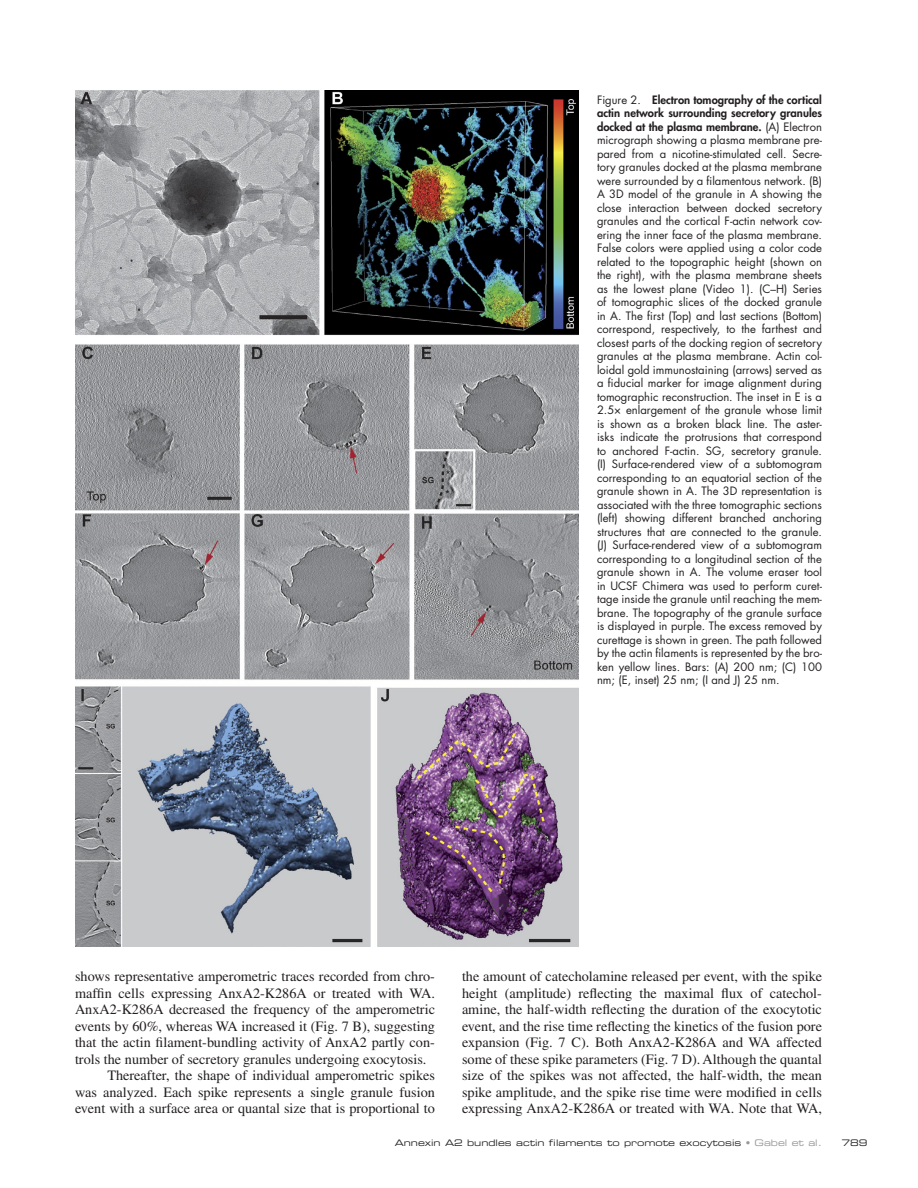
<style>
.page{position:relative;width:918px;height:1188px;background:#fff}
.page>*{position:absolute;margin:0;border:0;box-sizing:border-box;transform-origin:0 0}
.t1{font:14.25px/16.5px "Times LT Std";color:#231f20;text-align:justify}
.t2{font:11.25px/13.5px "Futura Std";color:#231f20;text-align:justify}
.t3{font:9px "Eurostile LT Std Ex 2";color:#231f20}
.s1{font-weight:800}
.s2{color:#949698}
</style>
<div class="page">
<img style="left:75px;top:90px;width:504px;height:856px">
<p class="t2" style="left:597px;top:93px;width:227px">Figure 2. <span class="s1">Electron tomography of the cortical actin network surrounding secretory granules docked at the plasma membrane.</span> (A) Electron micrograph showing a plasma membrane pre&shy;pared from a nicotine-stimulated cell. Secre&shy;tory granules docked at the plasma membrane were surrounded by a filamentous network. (B)<br>A 3D model of the granule in A showing the close interaction between docked secretory granules and the cortical F-actin network cov&shy;ering the inner face of the plasma membrane.<br>False colors were applied using a color code related to the topographic height (shown on the right), with the plasma membrane sheets as the lowest plane (Video 1). (C–H) Series of tomographic slices of the docked granule in A. The first (Top) and last sections (Bottom) correspond, respectively, to the farthest and closest parts of the docking region of secretory granules at the plasma membrane. Actin col&shy;loidal gold immunostaining (arrows) served as a fiducial marker for image alignment during tomographic reconstruction. The inset in E is a 2.5× enlargement of the granule whose limit is shown as a broken black line. The aster&shy;isks indicate the protrusions that correspond to anchored F-actin. SG, secretory granule. (I) Surface-rendered view of a subtomogram corresponding to an equatorial section of the granule shown in A. The 3D representation is associated with the three tomographic sections (left) showing different branched anchoring structures that are connected to the granule. (J) Surface-rendered view of a subtomogram corresponding to a longitudinal section of the granule shown in A. The volume eraser tool in UCSF Chimera was used to perform curet&shy;tage inside the granule until reaching the mem&shy;brane. The topography of the granule surface is displayed in purple. The excess removed by curettage is shown in green. The path followed by the actin filaments is represented by the bro&shy;ken yellow lines. Bars: (A) 200 nm; (C) 100 nm; (E, inset) 25 nm; (I and J) 25 nm.</p>
<p class="t1" style="left:75px;top:968px;width:362px">shows representative amperometric traces recorded from chro-</p>
<p class="t1" style="left:75px;top:984px;width:362px">maffin cells expressing AnxA2-K286A or treated with WA.</p>
<p class="t1" style="left:75px;top:1001px;width:361px">AnxA2-K286A decreased the frequency of the amperometric</p>
<p class="t1" style="left:75px;top:1017px;width:362px">events by 60%, whereas WA increased it (Fig. 7 B), suggesting</p>
<p class="t1" style="left:75px;top:1034px;width:361px">that the actin filament-bundling activity of AnxA2 partly con-</p>
<p class="t1" style="left:75px;top:1050px;width:353px">trols the number of secretory granules undergoing exocytosis.</p>
<p class="t1" style="left:107px;top:1067px;width:329px">Thereafter, the shape of individual amperometric spikes</p>
<p class="t1" style="left:75px;top:1083px;width:362px">was analyzed. Each spike represents a single granule fusion</p>
<p class="t1" style="left:75px;top:1100px;width:362px">event with a surface area or quantal size that is proportional to</p>
<p class="t1" style="left:462px;top:968px;width:362px">the amount of catecholamine released per event, with the spike height (amplitude) reflecting the maximal flux of catechol&shy;amine, the half-width reflecting the duration of the exocytotic event, and the rise time reflecting the kinetics of the fusion pore expansion (Fig. 7 C). Both AnxA2-K286A and WA affected some of these spike parameters (Fig. 7 D). Although the quantal size of the spikes was not affected, the half-width, the mean spike amplitude, and the spike rise time were modified in cells expressing AnxA2-K286A or treated with WA. Note that WA,</p>
<p class="t3" style="left:395px;top:1136px;width:429px">Annexin A2 bundles actin filaments to promote exocytosis <span class="s2">• Gabel et al.</span></p>
<p class="t3" style="left:842px;top:1136px;width:28px">789</p>
</div>
